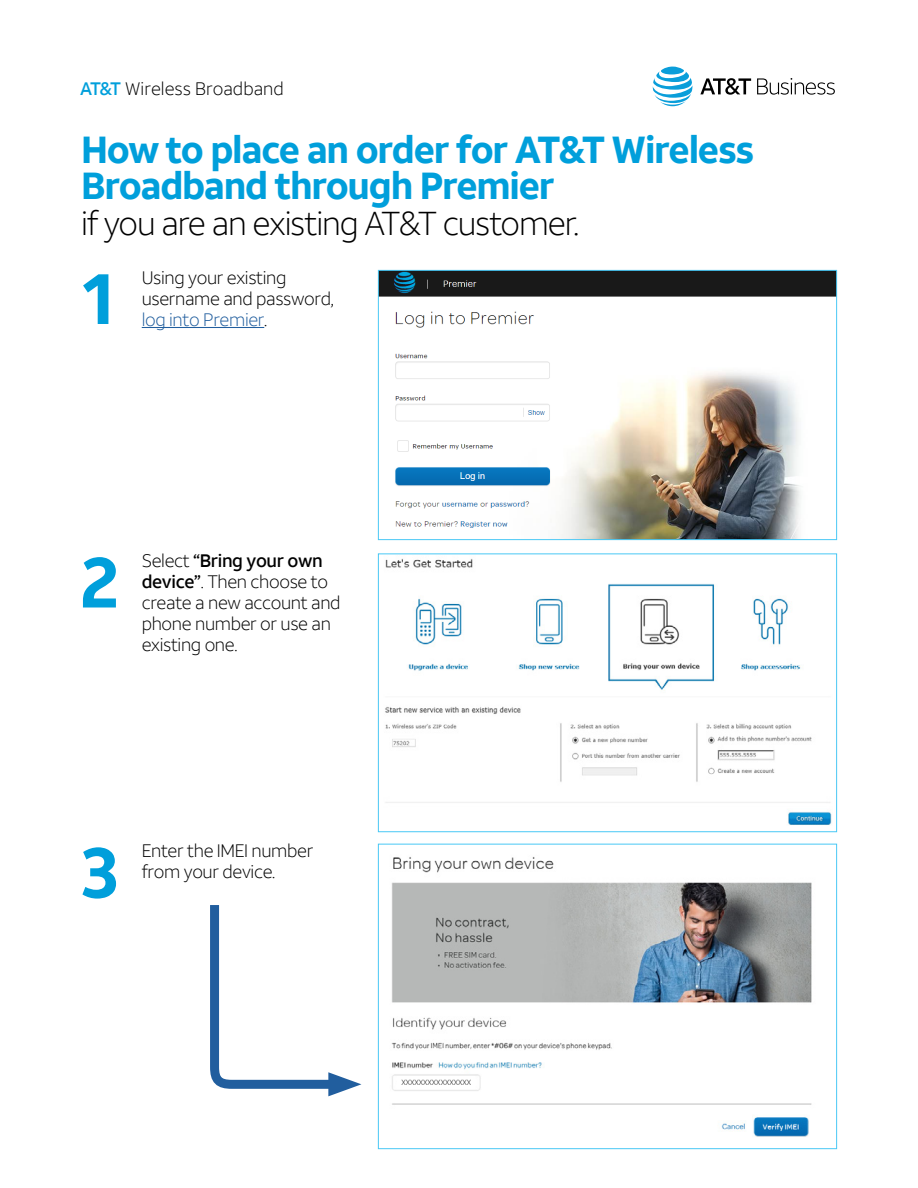
<style>
.page{position:relative;width:918px;height:1188px;background:#fff}
.page>*{position:absolute;margin:0;border:0;box-sizing:border-box;transform-origin:0 0}
.t1{font:700 72px "ATT Aleck Sans";color:#009fdb}
.t2{font:700 37.5px/36px "ATT Aleck Sans";letter-spacing:-.035em;color:#009fdb}
.t3{font:300 33px "ATT Aleck Sans";letter-spacing:-.035em;color:#000}
.t4{font:300 18px/21px "ATT Aleck Sans";letter-spacing:-.02em;color:#000}
.t5{font:300 18px "ATT Aleck Sans";color:#000}
.t6{font:300 7.5px "ATT Aleck Sans";color:#000}
.s1{font-weight:500;color:#009fdb}
.s2{color:#215e9e}
.s3{font-weight:500}
</style>
<div class="page">
<svg style="left:653px;top:67px;width:39px;height:39px"></svg>
<svg style="left:700px;top:78px;width:51px;height:17px"></svg>
<svg style="left:757px;top:78px;width:78px;height:17px"></svg>
<hr style="left:142px;top:327px;width:122px;height:1px;background:#215e9e">
<img style="left:380px;top:272px;width:455px;height:266px">
<div style="left:378px;top:270px;width:459px;height:270px;border:1px solid #49c8f5"></div>
<img style="left:385px;top:558px;width:447px;height:267px">
<div style="left:378px;top:554px;width:459px;height:278px;border:1px solid #49c8f5"></div>
<img style="left:391px;top:857px;width:421px;height:280px">
<div style="left:378px;top:844px;width:459px;height:305px;border:1px solid #49c8f5"></div>
<svg style="left:210px;top:905px;width:151px;height:191px"></svg>
<div style="left:397px;top:1077px;width:78px;height:12px;background:#fff"></div>
<p class="t5" style="left:80px;top:77px;width:205px"><span class="s1">AT&amp;T</span> Wireless Broadband</p>
<h2 class="t2" style="left:81px;top:132px;width:675px">How to place an order for AT&amp;T Wireless<br>Broadband through Premier</h2>
<h3 class="t3" style="left:81px;top:204px;width:500px">if you are an existing AT&amp;T customer.</h3>
<h1 class="t1" style="left:81px;top:253px;width:36px">1</h1>
<p class="t4" style="left:142px;top:267px;width:194px">Using your existing username and password, <span class="s2">log into Premier</span>.</p>
<h1 class="t1" style="left:81px;top:536px;width:39px">2</h1>
<p class="t4" style="left:142px;top:550px;width:200px">Select <span class="s3">“Bring your own device”</span>. Then choose to create a new account and phone number or use an existing one.</p>
<h1 class="t1" style="left:81px;top:827px;width:39px">3</h1>
<p class="t4" style="left:142px;top:840px;width:173px">Enter the IMEI number from your device.</p>
<p class="t6" style="left:402px;top:1078px;width:71px">XXXXXXXXXXXXXXXX</p>
</div>
